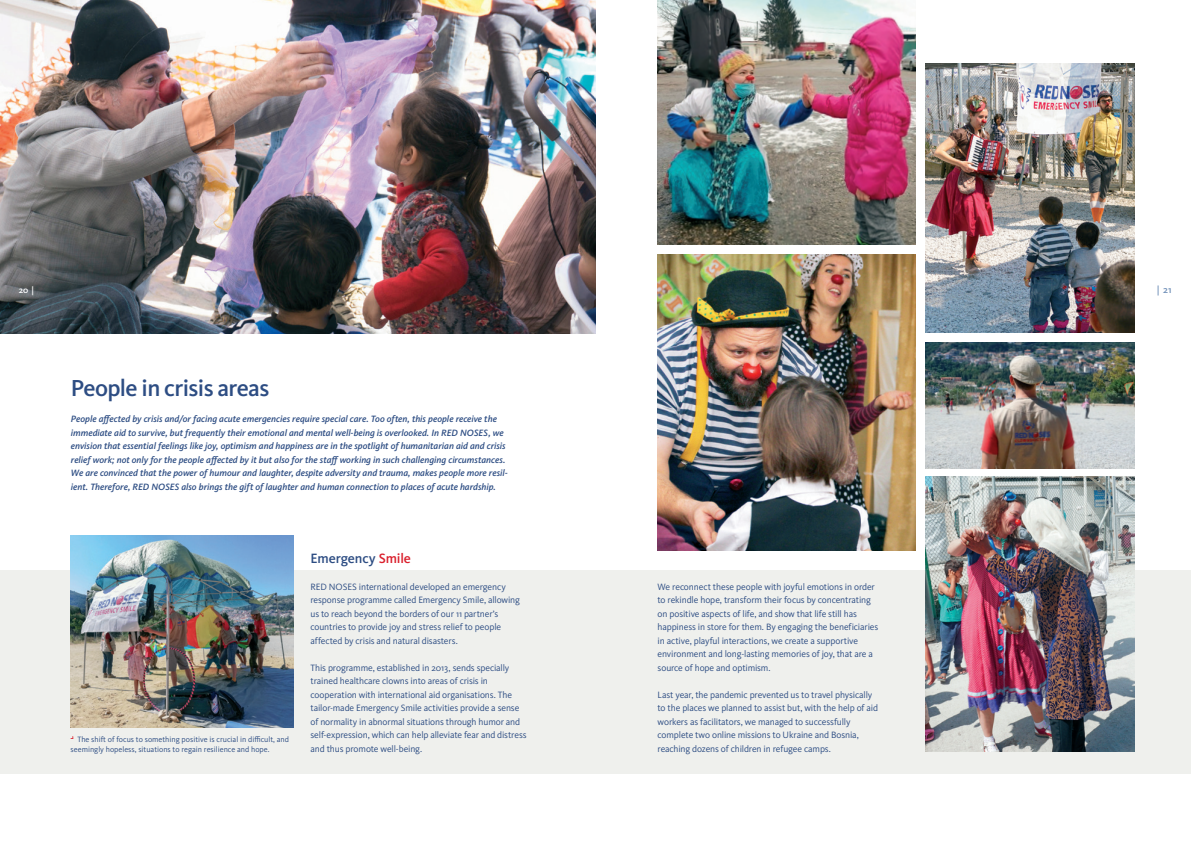
<style>
.page{position:relative;width:1191px;height:842px;background:#fff}
.page>*{position:absolute;margin:0;border:0;box-sizing:border-box;transform-origin:0 0}
.t1{font:500 24px "Kievit Pro";letter-spacing:-.025em;color:#2d4d83}
.t2{font:500 14px "Kievit Pro";letter-spacing:-.01em;color:#2d4d83}
.t3{font:500 10px "Kievit Pro";color:#7291b9}
.t4{font:9.5px/13.5px "Kievit Pro";letter-spacing:-.015em;color:#2d4d83}
.t5{font:italic 500 9.5px/13.5px "Kievit Pro";color:#2d4d83}
.t6{font:500 9px "Kievit Pro";color:#fff}
.t7{font:8px/10px "Kievit Pro";color:#2d4d83}
.s1{color:#da202d}
</style>
<div class="page">
<div style="left:0;top:571px;width:1191px;height:203px;background:#eff0ed"></div>
<img style="left:657px;top:254px;width:258px;height:297px">
<img style="left:658px;top:0;width:257px;height:244px">
<img style="left:925px;top:342px;width:209px;height:126px">
<img style="left:925px;top:476px;width:209px;height:275px">
<img style="left:925px;top:63px;width:209px;height:269px">
<img style="left:71px;top:536px;width:223px;height:191px">
<img style="left:0;top:0;width:595px;height:333px">
<p class="t6" style="left:19px;top:284px;width:17px">20 |</p>
<h1 class="t1" style="left:71px;top:373px;width:200px">People in crisis areas</h1>
<p class="t5" style="left:71px;top:412px;width:438px">People affected by crisis and/or facing acute emergencies require special care. Too often, this people receive the immediate aid to survive, but frequently their emotional and mental well-being is overlooked. In RED NOSES, we envision that essential feelings like joy, optimism and happiness are in the spotlight of humanitarian aid and crisis relief work; not only for the people affected by it but also for the staff working in such challenging circumstances.<br>We are convinced that the power of humour and laughter, despite adversity and trauma, makes people more resil&shy;ient. Therefore, RED NOSES also brings the gift of laughter and human connection to places of acute hardship.</p>
<p class="t7" style="left:71px;top:734px;width:220px;text-indent:7px">The shift of focus to something positive is crucial in difficult, and seemingly hopeless, situations to regain resilience and hope.</p>
<h2 class="t2" style="left:310px;top:549px;width:102px">Emergency <span class="s1">Smile</span></h2>
<p class="t4" style="left:310px;top:580px;width:211px">RED NOSES international developed an emergency response programme called Emergency Smile, allowing us to reach beyond the borders of our 11 partner’s countries to provide joy and stress relief to people affected by crisis and natural disasters.</p>
<p class="t4" style="left:310px;top:661px;width:218px">This programme, established in 2013, sends specially trained healthcare clowns into areas of crisis in cooperation with international aid organisations. The tailor-made Emergency Smile activities provide a sense of normality in abnormal situations through humor and self-expression, which can help alleviate fear and distress and thus promote well-being.</p>
<p class="t4" style="left:657px;top:580px;width:222px">We reconnect these people with joyful emotions in order to rekindle hope, transform their focus by concentrating on positive aspects of life, and show that life still has happiness in store for them. By engaging the beneficiaries in active, playful interactions, we create a supportive environment and long-lasting memories of joy, that are a source of hope and optimism.</p>
<p class="t4" style="left:657px;top:688px;width:222px">Last year, the pandemic prevented us to travel physically to the places we planned to assist but, with the help of aid workers as facilitators, we managed to successfully complete two online missions to Ukraine and Bosnia, reaching dozens of children in refugee camps.</p>
<p class="t3" style="left:1157px;top:283px;width:16px">| 21</p>
</div>
